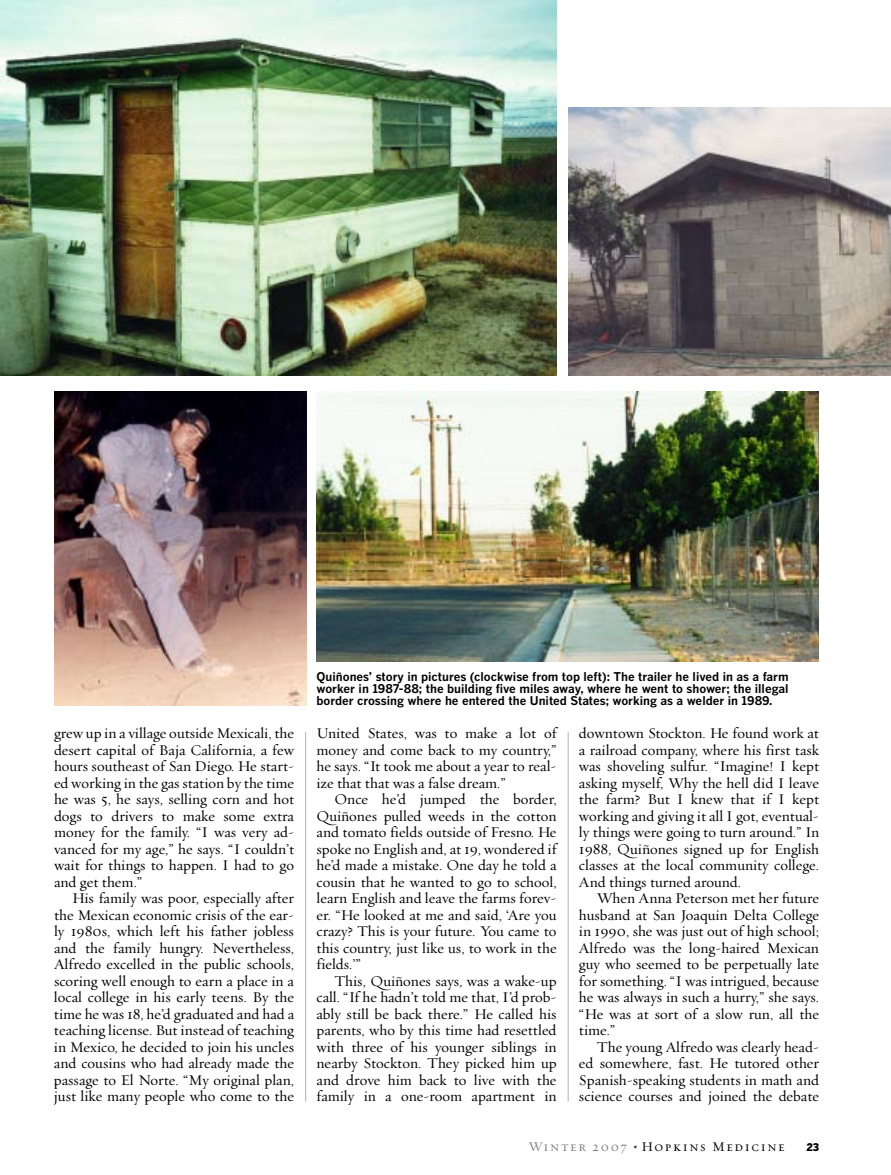
<style>
.page{position:relative;width:891px;height:1175px;background:#fff}
.page>*{position:absolute;margin:0;border:0;box-sizing:border-box;transform-origin:0 0}
.t1{font:15px/16.5px "Requiem Text HTF Roman";color:#000;text-align:justify}
.t2{font:13.5px "Requiem Text HTF Small Caps";letter-spacing:.125em;color:#000}
.t3{font:700 12px/12px "Benton Gothic";color:#000;text-align:justify}
.t4{font:900 10.5px "Benton Gothic";color:#000}
.s1{color:#808080}
</style>
<div class="page">
<hr style="left:305px;top:731px;width:1px;height:370px;background:#b3b3b3">
<hr style="left:568px;top:731px;width:1px;height:370px;background:#b3b3b3">
<img style="left:0;top:0;width:556px;height:375px">
<img style="left:316px;top:392px;width:503px;height:269px">
<img style="left:54px;top:392px;width:252px;height:313px">
<img style="left:569px;top:107px;width:322px;height:268px">
<p class="t1" style="left:54px;top:725px;width:242px">grew up in a village outside Mexicali, the desert capital of Baja California, a few hours southeast of San Diego. He start&shy;ed working in the gas station by the time he was 5, he says, selling corn and hot dogs to drivers to make some extra money for the family. “I was very ad&shy;vanced for my age,” he says. “I couldn’t wait for things to happen. I had to go and get them.”</p>
<p class="t1" style="left:54px;top:890px;width:242px;text-indent:18px">His family was poor, especially after the Mexican economic crisis of the ear&shy;ly 1980s, which left his father jobless and the family hungry. Nevertheless, Alfredo excelled in the public schools, scoring well enough to earn a place in a local college in his early teens. By the time he was 18, he’d graduated and had a teaching license. But instead of teaching in Mexico, he decided to join his uncles and cousins who had already made the passage to El Norte. “My original plan, just like many people who come to the</p>
<p class="t3" style="left:316px;top:670px;width:474px">Quiñones’ story in pictures (clockwise from top left): The trailer he lived in as a farm worker in 1987-88; the building five miles away, where he went to shower; the illegal border crossing where he entered the United States; working as a welder in 1989.</p>
<p class="t1" style="left:316px;top:725px;width:242px">United States, was to make a lot of money and come back to my country,” he says. “It took me about a year to real&shy;ize that that was a false dream.”</p>
<p class="t1" style="left:316px;top:791px;width:242px;text-indent:18px">Once he’d jumped the border, Quiñones pulled weeds in the cotton and tomato fields outside of Fresno. He spoke no English and, at 19, wondered if he’d made a mistake. One day he told a cousin that he wanted to go to school, learn English and leave the farms forev&shy;er. “He looked at me and said, ‘Are you crazy? This is your future. You came to this country, just like us, to work in the fields.’”</p>
<p class="t1" style="left:316px;top:972px;width:242px;text-indent:18px">This, Quiñones says, was a wake-up call. “If he hadn’t told me that, I’d prob&shy;ably still be back there.” He called his parents, who by this time had resettled with three of his younger siblings in nearby Stockton. They picked him up and drove him back to live with the family in a one-room apartment in</p>
<p class="t1" style="left:579px;top:725px;width:242px">downtown Stockton. He found work at a railroad company, where his first task was shoveling sulfur. “Imagine! I kept asking myself, Why the hell did I leave the farm? But I knew that if I kept working and giving it all I got, eventual&shy;ly things were going to turn around.” In 1988, Quiñones signed up for English classes at the local community college.<br>And things turned around.</p>
<p class="t1" style="left:579px;top:890px;width:242px;text-indent:18px">When Anna Peterson met her future husband at San Joaquin Delta College in 1990, she was just out of high school; Alfredo was the long-haired Mexican guy who seemed to be perpetually late for something. “I was intrigued, because he was always in such a hurry,” she says. “He was at sort of a slow run, all the time.”</p>
<p class="t1" style="left:579px;top:1038px;width:242px;text-indent:18px">The young Alfredo was clearly head&shy;ed somewhere, fast. He tutored other Spanish-speaking students in math and science courses and joined the debate</p>
<p class="t2" style="left:528px;top:1138px;width:258px"><span class="s1">Winter 2007</span> * Hopkins Medicine</p>
<p class="t4" style="left:806px;top:1141px;width:14px">23</p>
</div>
